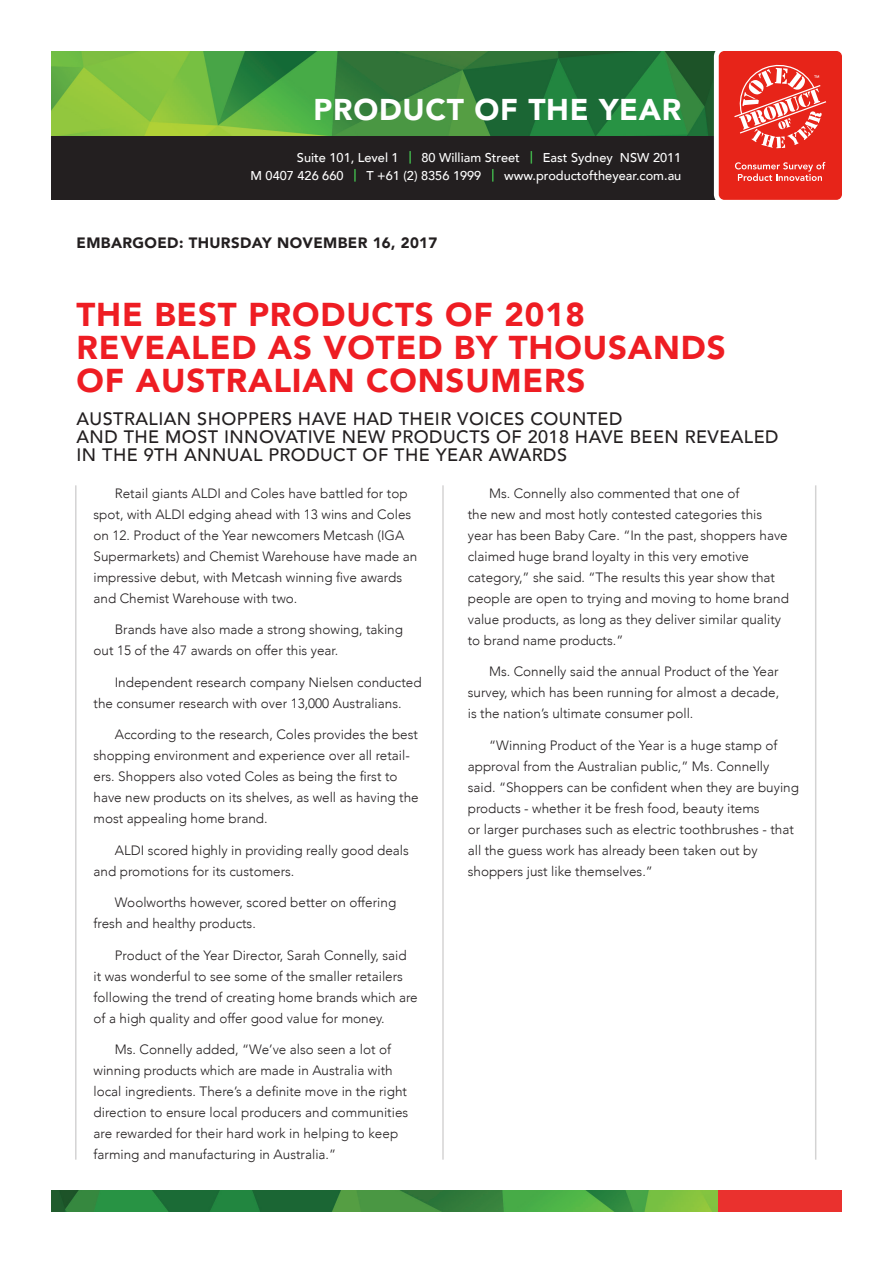
<style>
.page{position:relative;width:893px;height:1263px;background:#fff}
.page>*{position:absolute;margin:0;border:0;box-sizing:border-box;transform-origin:0 0}
.headline{font:900 33px "Avenir";letter-spacing:.025em;color:#ee1d23}
.t1{font:900 30px "Avenir";letter-spacing:.025em;color:#fff}
.bodycopy{font:500 18px "Avenir";letter-spacing:.025em;color:#231f20}
.bodycopy-2{font:900 15px "Avenir";letter-spacing:.025em;color:#231f20}
.headline-2{font:300 13.5px/21px "Avenir";color:#231f20}
.t2{font:500 12.75px "Avenir";color:#fff}
</style>
<div class="page">
<hr style="left:75px;top:485px;width:2px;height:675px;background:#231f20">
<hr style="left:815px;top:485px;width:1px;height:675px;background:#231f20">
<hr style="left:442px;top:485px;width:2px;height:675px;background:#231f20">
<img style="left:51px;top:51px;width:664px;height:85px">
<div style="left:51px;top:136px;width:728px;height:64px;background:#231f20"></div>
<svg style="left:409px;top:151px;width:2px;height:13px"></svg>
<svg style="left:531px;top:151px;width:1px;height:13px"></svg>
<svg style="left:354px;top:169px;width:2px;height:13px"></svg>
<svg style="left:492px;top:169px;width:2px;height:13px"></svg>
<img style="left:51px;top:1191px;width:668px;height:21px">
<div style="left:714px;top:46px;width:132px;height:158px;background:#fff;border-radius:10px"></div>
<div style="left:719px;top:51px;width:123px;height:149px;background:#e72419;border-radius:6px"></div>
<svg style="left:735px;top:162px;width:90px;height:19px"></svg>
<svg style="left:734px;top:64px;width:92px;height:84px"></svg>
<div style="left:719px;top:1191px;width:123px;height:21px;background:#ea312e"></div>
<p class="t1" style="left:313px;top:83px;width:369px">PRODUCT OF THE YEAR</p>
<p class="t2" style="left:297px;top:147px;width:103px">Suite 101, Level 1</p>
<p class="t2" style="left:421px;top:147px;width:100px">80 William Street</p>
<p class="t2" style="left:543px;top:147px;width:140px">East Sydney NSW 2011</p>
<p class="t2" style="left:250px;top:165px;width:95px">M 0407 426 660</p>
<p class="t2" style="left:366px;top:165px;width:117px">T +61 (2) 8356 1999</p>
<p class="t2" style="left:504px;top:165px;width:179px">www.productoftheyear.com.au</p>
<p class="bodycopy-2" style="left:77px;top:230px;width:362px">EMBARGOED: THURSDAY NOVEMBER 16, 2017</p>
<p class="headline" style="left:77px;top:286px;width:510px">THE BEST PRODUCTS OF 2018</p>
<p class="headline" style="left:77px;top:319px;width:651px">REVEALED AS VOTED BY THOUSANDS</p>
<p class="headline" style="left:77px;top:352px;width:510px">OF AUSTRALIAN CONSUMERS</p>
<p class="bodycopy" style="left:77px;top:403px;width:547px">AUSTRALIAN SHOPPERS HAVE HAD THEIR VOICES COUNTED</p>
<p class="bodycopy" style="left:77px;top:421px;width:703px">AND THE MOST INNOVATIVE NEW PRODUCTS OF 2018 HAVE BEEN REVEALED</p>
<p class="bodycopy" style="left:77px;top:439px;width:492px">IN THE 9TH ANNUAL PRODUCT OF THE YEAR AWARDS</p>
<p class="headline-2" style="left:94px;top:483px;width:325px;text-indent:21px">Retail giants ALDI and Coles have battled for top spot, with ALDI edging ahead with 13 wins and Coles on 12. Product of the Year newcomers Metcash (IGA Supermarkets) and Chemist Warehouse have made an impressive debut, with Metcash winning five awards and Chemist Warehouse with two.</p>
<p class="headline-2" style="left:94px;top:619px;width:311px;text-indent:21px">Brands have also made a strong showing, taking out 15 of the 47 awards on offer this year.</p>
<p class="headline-2" style="left:94px;top:672px;width:330px;text-indent:21px">Independent research company Nielsen conducted the consumer research with over 13,000 Australians.</p>
<p class="headline-2" style="left:94px;top:724px;width:327px;text-indent:21px">According to the research, Coles provides the best shopping environment and experience over all retail&shy;ers. Shoppers also voted Coles as being the first to have new products on its shelves, as well as having the most appealing home brand.</p>
<p class="headline-2" style="left:94px;top:840px;width:317px;text-indent:21px">ALDI scored highly in providing really good deals and promotions for its customers.</p>
<p class="headline-2" style="left:94px;top:892px;width:304px;text-indent:21px">Woolworths however, scored better on offering fresh and healthy products.</p>
<p class="headline-2" style="left:94px;top:945px;width:326px;text-indent:21px">Product of the Year Director, Sarah Connelly, said it was wonderful to see some of the smaller retailers following the trend of creating home brands which are of a high quality and offer good value for money.</p>
<p class="headline-2" style="left:94px;top:1039px;width:316px;text-indent:21px">Ms. Connelly added, “We’ve also seen a lot of winning products which are made in Australia with local ingredients. There’s a definite move in the right direction to ensure local producers and communities are rewarded for their hard work in helping to keep farming and manufacturing in Australia.”</p>
<p class="headline-2" style="left:468px;top:483px;width:323px;text-indent:21px">Ms. Connelly also commented that one of<br>the new and most hotly contested categories this year has been Baby Care. “In the past, shoppers have claimed huge brand loyalty in this very emotive category,” she said. “The results this year show that people are open to trying and moving to home brand value products, as long as they deliver similar quality to brand name products.”</p>
<p class="headline-2" style="left:468px;top:661px;width:313px;text-align:justify;text-indent:21px">Ms. Connelly said the annual Product of the Year survey, which has been running for almost a decade, is the nation’s ultimate consumer poll.</p>
<p class="headline-2" style="left:468px;top:735px;width:333px;text-indent:21px">“Winning Product of the Year is a huge stamp of approval from the Australian public,” Ms. Connelly said. “Shoppers can be confident when they are buying products - whether it be fresh food, beauty items<br>or larger purchases such as electric toothbrushes - that all the guess work has already been taken out by shoppers just like themselves.”</p>
</div>
